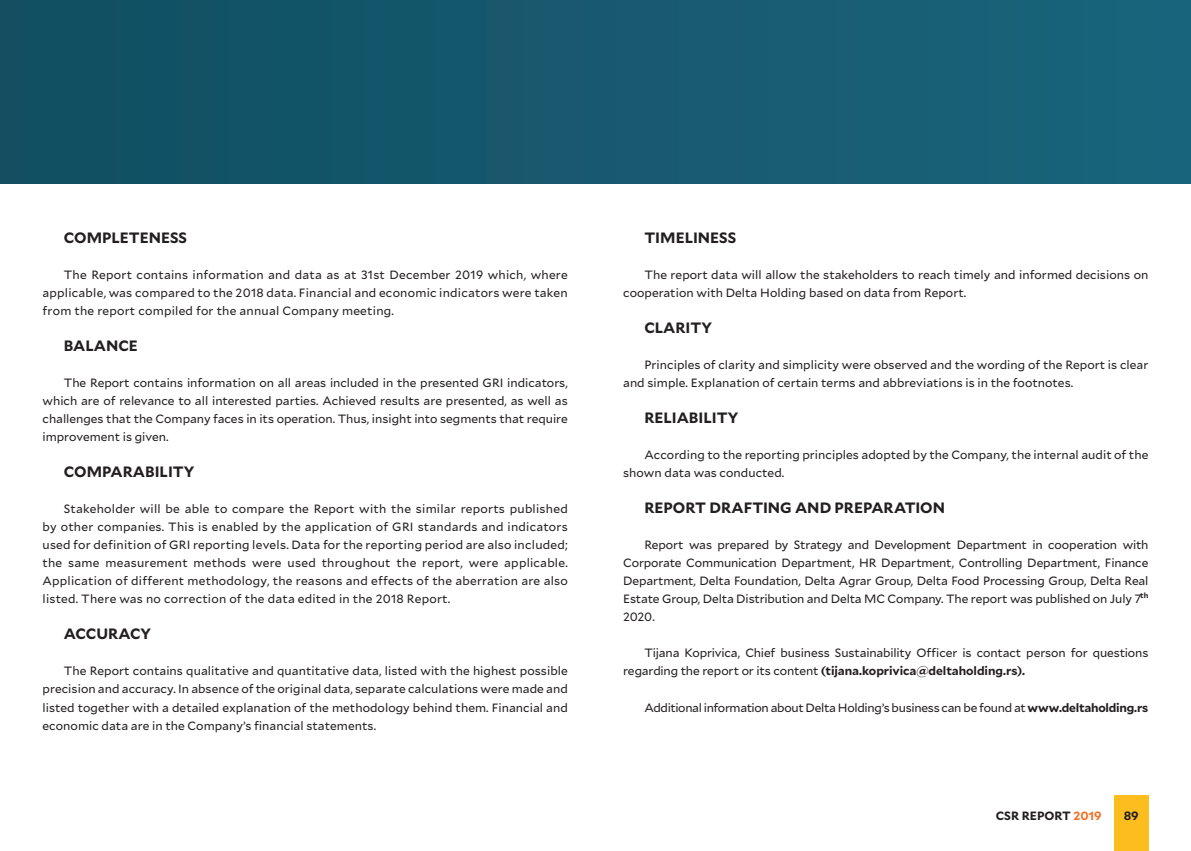
<style>
.page{position:relative;width:1191px;height:851px;background:#fff}
.page>*{position:absolute;margin:0;border:0;box-sizing:border-box;transform-origin:0 0}
.t1{font:700 15px "Mallory";color:#231f20}
.t2{font:12px/18px "Mallory";letter-spacing:.005em;color:#231f20;text-align:justify}
.t3{font:12px "Mallory";letter-spacing:-.025em;color:#231f20}
.t4{font:700 12px "Mallory";color:#231f20}
.s1{font-weight:700}
.s2{color:#f37128}
</style>
<div class="page">
<div style="left:1114px;top:795px;width:34px;height:55px;background:#fdbd1e"></div>
<div style="left:0;top:0;width:1191px;height:183px;background:linear-gradient(to right,#114e61,#1a647c)"></div>
<p class="t1" style="left:64px;top:226px;width:125px">COMPLETENESS</p>
<p class="t2" style="left:43px;top:265px;width:527px;text-indent:21px">The Report contains information and data as at 31st December 2019 which, where applicable, was compared to the 2018 data. Financial and economic indicators were taken from the report compiled for the annual Company meeting.</p>
<p class="t1" style="left:64px;top:334px;width:76px">BALANCE</p>
<p class="t2" style="left:43px;top:373px;width:527px;text-indent:21px">The Report contains information on all areas included in the presented GRI indicators, which are of relevance to all interested parties. Achieved results are presented, as well as challenges that the Company faces in its operation. Thus, insight into segments that require improvement is given.</p>
<p class="t1" style="left:64px;top:460px;width:132px">COMPARABILITY</p>
<p class="t2" style="left:43px;top:499px;width:527px;text-indent:21px">Stakeholder will be able to compare the Report with the similar reports published by other companies. This is enabled by the application of GRI standards and indicators used for definition of GRI reporting levels. Data for the reporting period are also included; the same measurement methods were used throughout the report, were applicable.<br>Application of different methodology, the reasons and effects of the aberration are also listed. There was no correction of the data edited in the 2018 Report.</p>
<p class="t1" style="left:64px;top:622px;width:89px">ACCURACY</p>
<p class="t2" style="left:43px;top:661px;width:527px;text-indent:21px">The Report contains qualitative and quantitative data, listed with the highest possible precision and accuracy. In absence of the original data, separate calculations were made and listed together with a detailed explanation of the methodology behind them. Financial and economic data are in the Company’s financial statements.</p>
<p class="t1" style="left:644px;top:226px;width:93px">TIMELINESS</p>
<p class="t2" style="left:623px;top:265px;width:527px;text-indent:21px">The report data will allow the stakeholders to reach timely and informed decisions on cooperation with Delta Holding based on data from Report.</p>
<p class="t1" style="left:644px;top:316px;width:69px">CLARITY</p>
<p class="t2" style="left:623px;top:355px;width:527px;text-indent:21px">Principles of clarity and simplicity were observed and the wording of the Report is clear and simple. Explanation of certain terms and abbreviations is in the footnotes.</p>
<p class="t1" style="left:644px;top:406px;width:95px">RELIABILITY</p>
<p class="t2" style="left:623px;top:445px;width:527px;text-indent:21px">According to the reporting principles adopted by the Company, the internal audit of the shown data was conducted.</p>
<p class="t1" style="left:644px;top:496px;width:302px">REPORT DRAFTING AND PREPARATION</p>
<p class="t2" style="left:623px;top:535px;width:527px;text-indent:21px">Report was prepared by Strategy and Development Department in cooperation with Corporate Communication Department, HR Department, Controlling Department, Finance Department, Delta Foundation, Delta Agrar Group, Delta Food Processing Group, Delta Real Estate Group, Delta Distribution and Delta MC Company. The report was published on July 7<sup>th </sup>2020.</p>
<p class="t2" style="left:623px;top:643px;width:527px;text-indent:21px">Tijana Koprivica, Chief business Sustainability Officer is contact person for questions regarding the report or its content <span class="s1">(tijana.koprivica@deltaholding.rs).</span></p>
<p class="t3" style="left:644px;top:698px;width:505px">Additional information about Delta Holding’s business can be found at <span class="s1">www.deltaholding.rs</span></p>
<p class="t4" style="left:995px;top:806px;width:107px">CSR REPORT <span class="s2">2019</span></p>
<p class="t4" style="left:1123px;top:806px;width:16px">89</p>
</div>
